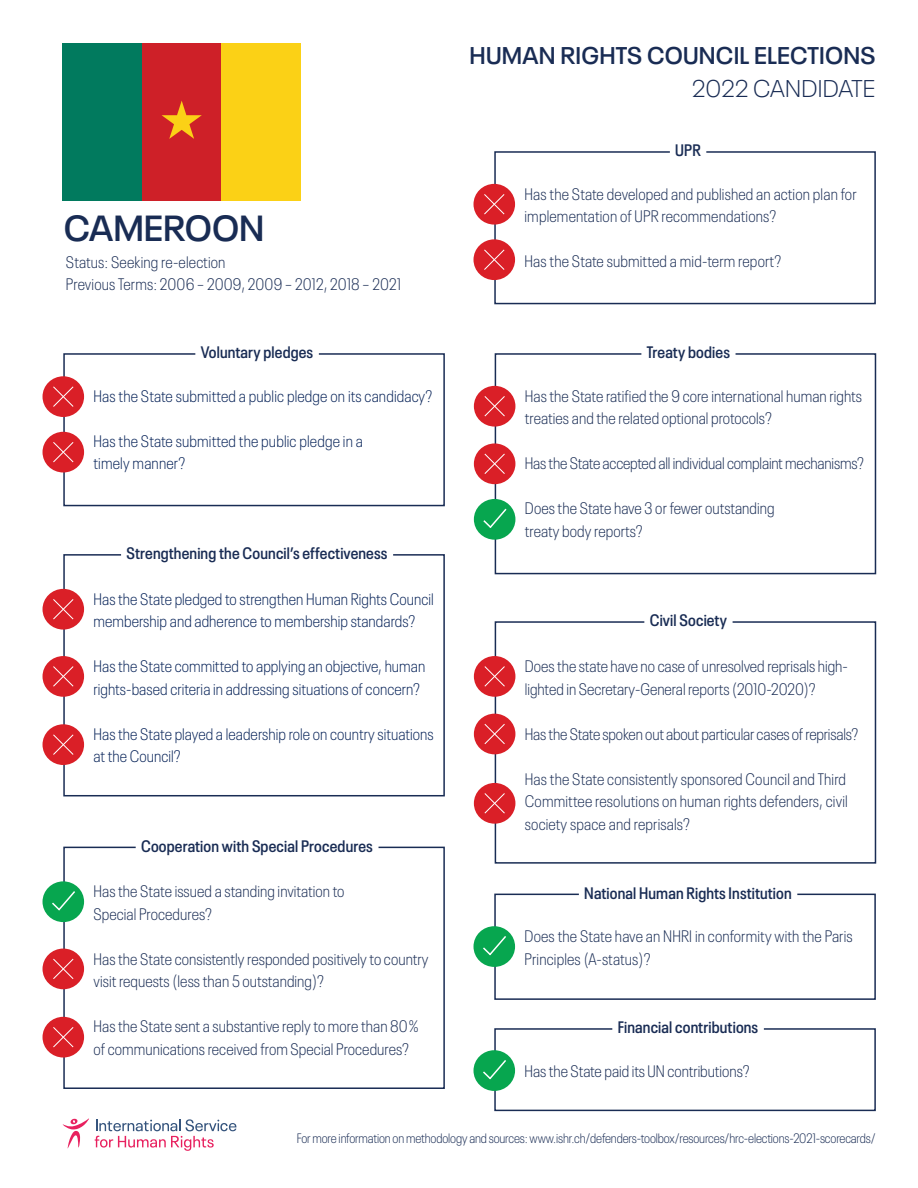
<style>
.page{position:relative;width:918px;height:1188px;background:#fff}
.page>*{position:absolute;margin:0;border:0;box-sizing:border-box;transform-origin:0 0}
.t1{font:600 36px "Neue Plak";color:#192c54}
.t2{font:600 24px "Neue Plak";letter-spacing:.01em;color:#192c54}
.t3{font:300 24px "Neue Plak";letter-spacing:.01em;color:#192c54}
.t4{font:300 condensed 16.5px/22.5px "Neue Plak";letter-spacing:.005em;color:#192c54}
.t5{font:300 condensed 16.5px/22.5px "Neue Plak";letter-spacing:.005em;color:#052157}
.t6{font:600 condensed 16.5px "Neue Plak";letter-spacing:.01em;color:#192c54}
.t7{font:300 condensed 13.5px "Neue Plak";letter-spacing:-.01em;color:#192c54}
</style>
<div class="page">
<div style="left:63px;top:353px;width:382px;height:153px;border:2px solid #192c54"></div>
<div style="left:494px;top:151px;width:382px;height:153px;border:2px solid #192c54"></div>
<div style="left:494px;top:894px;width:382px;height:106px;border:2px solid #192c54"></div>
<div style="left:494px;top:1028px;width:382px;height:83px;border:2px solid #192c54"></div>
<div style="left:63px;top:554px;width:382px;height:242px;border:2px solid #192c54"></div>
<div style="left:495px;top:621px;width:381px;height:243px;border:2px solid #192c54"></div>
<div style="left:63px;top:847px;width:382px;height:242px;border:2px solid #192c54"></div>
<div style="left:195px;top:341px;width:124px;height:23px;background:#fff"></div>
<div style="left:670px;top:139px;width:36px;height:23px;background:#fff"></div>
<div style="left:579px;top:881px;width:218px;height:23px;background:#fff"></div>
<div style="left:612px;top:1016px;width:152px;height:23px;background:#fff"></div>
<div style="left:121px;top:542px;width:272px;height:22px;background:#fff"></div>
<div style="left:644px;top:609px;width:89px;height:23px;background:#fff"></div>
<div style="left:495px;top:353px;width:381px;height:221px;border:2px solid #192c54"></div>
<div style="left:641px;top:341px;width:95px;height:23px;background:#fff"></div>
<div style="left:136px;top:834px;width:243px;height:23px;background:#fff"></div>
<svg style="left:95px;top:1119px;width:141px;height:32px"></svg>
<svg style="left:63px;top:1118px;width:26px;height:31px"></svg>
<div style="left:43px;top:376px;width:41px;height:41px;background:#da1f27;border-radius:50%"></div>
<svg style="left:53px;top:386px;width:21px;height:21px"></svg>
<div style="left:43px;top:432px;width:41px;height:40px;background:#da1f27;border-radius:50%"></div>
<svg style="left:53px;top:442px;width:21px;height:20px"></svg>
<div style="left:474px;top:1050px;width:41px;height:41px;background:#07a64f;border-radius:50%"></div>
<svg style="left:483px;top:1060px;width:23px;height:20px"></svg>
<div style="left:474px;top:926px;width:41px;height:41px;background:#07a64f;border-radius:50%"></div>
<svg style="left:483px;top:936px;width:23px;height:20px"></svg>
<div style="left:474px;top:783px;width:41px;height:41px;background:#da1f27;border-radius:50%"></div>
<svg style="left:484px;top:793px;width:21px;height:21px"></svg>
<div style="left:474px;top:714px;width:41px;height:40px;background:#da1f27;border-radius:50%"></div>
<svg style="left:484px;top:724px;width:21px;height:20px"></svg>
<div style="left:474px;top:656px;width:41px;height:41px;background:#da1f27;border-radius:50%"></div>
<svg style="left:484px;top:666px;width:21px;height:21px"></svg>
<div style="left:474px;top:499px;width:41px;height:41px;background:#07a64f;border-radius:50%"></div>
<svg style="left:483px;top:508px;width:24px;height:20px"></svg>
<div style="left:474px;top:443px;width:41px;height:41px;background:#da1f27;border-radius:50%"></div>
<svg style="left:484px;top:454px;width:21px;height:20px"></svg>
<div style="left:474px;top:386px;width:41px;height:41px;background:#da1f27;border-radius:50%"></div>
<svg style="left:484px;top:396px;width:21px;height:20px"></svg>
<div style="left:474px;top:239px;width:41px;height:41px;background:#da1f27;border-radius:50%"></div>
<svg style="left:484px;top:250px;width:20px;height:20px"></svg>
<div style="left:474px;top:184px;width:41px;height:41px;background:#da1f27;border-radius:50%"></div>
<svg style="left:484px;top:194px;width:20px;height:20px"></svg>
<div style="left:43px;top:1017px;width:41px;height:41px;background:#da1f27;border-radius:50%"></div>
<svg style="left:53px;top:1027px;width:21px;height:20px"></svg>
<div style="left:43px;top:949px;width:41px;height:40px;background:#da1f27;border-radius:50%"></div>
<svg style="left:53px;top:959px;width:21px;height:20px"></svg>
<div style="left:43px;top:881px;width:41px;height:41px;background:#07a64f;border-radius:50%"></div>
<svg style="left:52px;top:891px;width:23px;height:20px"></svg>
<div style="left:63px;top:43px;width:79px;height:158px;background:#017a5e"></div>
<div style="left:142px;top:43px;width:79px;height:158px;background:#ce2028"></div>
<div style="left:221px;top:43px;width:80px;height:158px;background:#fbd116"></div>
<svg style="left:162px;top:101px;width:40px;height:38px"></svg>
<div style="left:43px;top:724px;width:41px;height:41px;background:#da1f27;border-radius:50%"></div>
<svg style="left:53px;top:734px;width:21px;height:21px"></svg>
<div style="left:43px;top:656px;width:41px;height:41px;background:#da1f27;border-radius:50%"></div>
<svg style="left:53px;top:666px;width:21px;height:21px"></svg>
<div style="left:43px;top:589px;width:41px;height:41px;background:#da1f27;border-radius:50%"></div>
<svg style="left:53px;top:599px;width:21px;height:20px"></svg>
<h2 class="t2" style="left:470px;top:37px;width:407px">HUMAN RIGHTS COUNCIL ELECTIONS</h2>
<h2 class="t3" style="left:692px;top:71px;width:185px">2022 CANDIDATE</h2>
<h1 class="t1" style="left:64px;top:200px;width:202px">CAMEROON</h1>
<p class="t4" style="left:66px;top:249px;width:337px">Status: Seeking re-election<br>Previous Terms: 2006 – 2009, 2009 – 2012, 2018 – 2021</p>
<p class="t6" style="left:201px;top:340px;width:114px">Voluntary pledges</p>
<p class="t5" style="left:94px;top:383px;width:340px">Has the State submitted a public pledge on its candidacy?</p>
<p class="t5" style="left:94px;top:428px;width:271px">Has the State submitted the public pledge in a timely manner?</p>
<p class="t6" style="left:126px;top:541px;width:263px">Strengthening the Council’s effectiveness</p>
<p class="t5" style="left:94px;top:587px;width:342px">Has the State pledged to strengthen Human Rights Council membership and adherence to membership standards?</p>
<p class="t5" style="left:94px;top:654px;width:333px">Has the State committed to applying an objective, human rights-based criteria in addressing situations of concern?</p>
<p class="t5" style="left:94px;top:722px;width:342px">Has the State played a leadership role on country situations at the Council?</p>
<p class="t6" style="left:141px;top:834px;width:233px">Cooperation with Special Procedures</p>
<p class="t4" style="left:94px;top:879px;width:253px">Has the State issued a standing invitation to<br>Special Procedures?</p>
<p class="t4" style="left:94px;top:947px;width:337px">Has the State consistently responded positively to country visit requests (less than 5 outstanding)?</p>
<p class="t4" style="left:94px;top:1014px;width:326px">Has the State sent a substantive reply to more than 80 % of communications received from Special Procedures?</p>
<p class="t6" style="left:675px;top:138px;width:27px">UPR</p>
<p class="t4" style="left:525px;top:182px;width:334px">Has the State developed and published an action plan for implementation of UPR recommendations?</p>
<p class="t4" style="left:525px;top:249px;width:258px">Has the State submitted a mid-term report?</p>
<p class="t6" style="left:647px;top:340px;width:85px">Treaty bodies</p>
<p class="t4" style="left:525px;top:384px;width:339px">Has the State ratified the 9 core international human rights treaties and the related optional protocols?</p>
<p class="t4" style="left:525px;top:451px;width:341px">Has the State accepted all individual complaint mechanisms?</p>
<p class="t4" style="left:525px;top:496px;width:251px">Does the State have 3 or fewer outstanding treaty body reports?</p>
<p class="t6" style="left:650px;top:608px;width:79px">Civil Society</p>
<p class="t4" style="left:525px;top:654px;width:324px">Does the state have no case of unresolved reprisals high&shy;lighted in Secretary-General reports (2010-2020)?</p>
<p class="t4" style="left:525px;top:721px;width:335px">Has the State spoken out about particular cases of reprisals?</p>
<p class="t4" style="left:525px;top:766px;width:324px;text-align:justify">Has the State consistently sponsored Council and Third Committee resolutions on human rights defenders, civil society space and reprisals?</p>
<p class="t6" style="left:584px;top:880px;width:209px">National Human Rights Institution</p>
<p class="t4" style="left:525px;top:924px;width:330px">Does the State have an NHRI in conformity with the Paris<br>Principles (A-status)?</p>
<p class="t6" style="left:618px;top:1015px;width:142px">Financial contributions</p>
<p class="t4" style="left:525px;top:1059px;width:226px">Has the State paid its UN contributions?</p>
<p class="t7" style="left:297px;top:1129px;width:581px">For more information on methodology and sources: www.ishr.ch/defenders-toolbox/resources/hrc-elections-2021-scorecards/</p>
</div>
